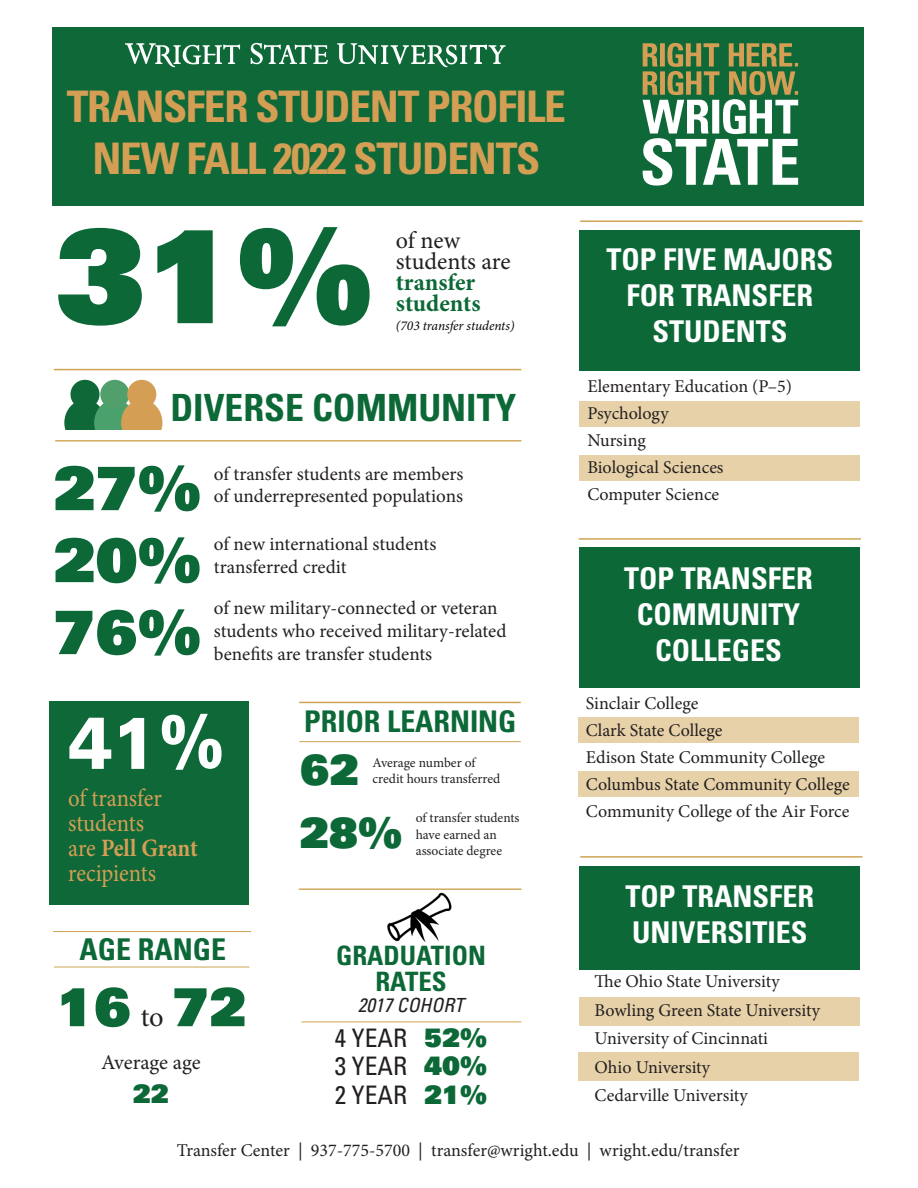
<style>
.page{position:relative;width:918px;height:1188px;background:#fff}
.page>*{position:absolute;margin:0;border:0;box-sizing:border-box;transform-origin:0 0}
.t1{font:128.55px "Univers LT Std X Black";color:#0c6937}
.t2{font:900 73.35px "Univers LT Std";color:#fff;scale:.91 1}
.t3{font:60px/72px "Univers LT Std X Black";color:#0c6937;text-align:justify}
.t4{font:52.5px "Univers LT Std X Black";color:#0c6937}
.t5{font:700 condensed 43.5px "Univers LT Std";letter-spacing:-.03em;color:#d49f54}
.t6{font:41.7px "Univers LT Std X Black";color:#0c6937}
.t7{font:700 condensed 37.5px "Univers LT Std";color:#0c6937}
.t8{font:700 condensed 30px/36px "Univers LT Std";color:#fff;text-align:center}
.t9{font:700 condensed 30px "Univers LT Std";color:#0c6937}
.t10{font:700 condensed 29.85px "Univers LT Std";color:#0c6937}
.t11{font:28.5px "Minion Pro";color:#231f20}
.t12{font:700 condensed 26.7px/26.4px "Univers LT Std";color:#0c6937;text-align:center}
.t13{font:condensed 25.5px/28.5px "Univers LT Std";color:#231f20;text-align:justify}
.t14{font:25.5px "Univers LT Std X Black";color:#0c6937}
.t15{font:24.9px/24.9px "Minion Pro";color:#d49f54;scale:.91 1}
.t16{font:24px/21px "Minion Pro";letter-spacing:-.005em;color:#231f20}
.t17{font:21px "Minion Pro";letter-spacing:-.005em;color:#231f20}
.t18{font:italic condensed 19.5px "Univers LT Std";color:#231f20}
.t19{font:19.05px/23px "Minion Pro";color:#231f20}
.t20{font:18px/27px "Minion Pro";color:#231f20}
.t21{font:13.5px/16.5px "Minion Pro";color:#231f20}
.t22{font:italic 13.5px "Minion Pro";letter-spacing:-.005em;color:#050503}
.s1{font-weight:700;color:#0c6937}
.s2{font-weight:700}
.s3{font-family:"Univers LT Std X Black";font-stretch:normal;color:#0c6937}
</style>
<div class="page">
<div style="left:64px;top:400px;width:42px;height:46px;background:#0f6838;border-radius:50%"></div>
<div style="left:70px;top:380px;width:30px;height:29px;background:#0f6838;border-radius:50%"></div>
<div style="left:54px;top:430px;width:62px;height:18px;background:#fff"></div>
<div style="left:94px;top:400px;width:41px;height:46px;background:#4aa16b;border-radius:50%"></div>
<div style="left:100px;top:380px;width:29px;height:29px;background:#51a06c;border-radius:50%"></div>
<div style="left:121px;top:400px;width:41px;height:46px;background:#d49f54;border-radius:50%"></div>
<div style="left:127px;top:380px;width:29px;height:29px;background:#d49f54;border-radius:50%"></div>
<div style="left:91px;top:430px;width:86px;height:18px;background:#fff"></div>
<div style="left:53px;top:27px;width:811px;height:178px;background:#0f6838"></div>
<hr style="left:54px;top:369px;width:467px;height:1px;background:#cfa452">
<hr style="left:579px;top:538px;width:282px;height:2px;background:#cfa452">
<div style="left:580px;top:548px;width:280px;height:140px;background:#0c6937"></div>
<div style="left:578px;top:717px;width:280px;height:26px;background:#e7d1a8"></div>
<div style="left:578px;top:771px;width:280px;height:26px;background:#e7d1a8"></div>
<hr style="left:580px;top:220px;width:282px;height:2px;background:#cfa452">
<div style="left:580px;top:230px;width:280px;height:141px;background:#0c6937"></div>
<div style="left:580px;top:401px;width:280px;height:26px;background:#e7d1a8"></div>
<div style="left:580px;top:455px;width:280px;height:26px;background:#e7d1a8"></div>
<hr style="left:580px;top:856px;width:282px;height:2px;background:#cfa452">
<div style="left:579px;top:867px;width:281px;height:103px;background:#0c6937"></div>
<div style="left:579px;top:997px;width:280px;height:28px;background:#e7d1a8"></div>
<div style="left:579px;top:1052px;width:280px;height:28px;background:#e7d1a8"></div>
<hr style="left:299px;top:888px;width:222px;height:2px;background:#cfa452">
<hr style="left:302px;top:1022px;width:219px;height:1px;background:#cfa452">
<hr style="left:55px;top:440px;width:466px;height:2px;background:#cfa452">
<hr style="left:299px;top:702px;width:222px;height:1px;background:#cfa452">
<hr style="left:299px;top:741px;width:222px;height:1px;background:#cfa452">
<svg style="left:125px;top:43px;width:381px;height:24px"></svg>
<svg style="left:642px;top:43px;width:156px;height:143px"></svg>
<div style="left:49px;top:702px;width:200px;height:203px;background:#0f6838"></div>
<img style="left:387px;top:893px;width:65px;height:49px">
<hr style="left:53px;top:931px;width:198px;height:1px;background:#cfa452">
<hr style="left:54px;top:967px;width:195px;height:1px;background:#cfa452">
<p class="t5" style="left:67px;top:80px;width:501px">TRANSFER STUDENT PROFILE</p>
<p class="t5" style="left:93px;top:132px;width:449px">NEW FALL 2022 STUDENTS</p>
<p class="t1" style="left:56px;top:192px;width:318px">31%</p>
<p class="t16" style="left:396px;top:229px;width:116px">of new students are <span class="s1">transfer students</span></p>
<p class="t22" style="left:396px;top:316px;width:120px">(703 transfer students)</p>
<p class="t7" style="left:170px;top:385px;width:347px">DIVERSE COMMUNITY</p>
<p class="t3" style="left:53px;top:451px;width:149px">27% 20% 76%</p>
<p class="t19" style="left:214px;top:462px;width:251px">of transfer students are members of underrepresented populations</p>
<p class="t19" style="left:214px;top:532px;width:224px">of new international students transferred credit</p>
<p class="t19" style="left:214px;top:596px;width:294px">of new military-connected or veteran students who received military-related benefits are transfer students</p>
<p class="t2" style="left:68px;top:697px;width:173px">41%</p>
<p class="t15" style="left:68px;top:785px;width:144px">of transfer students<br>are <span class="s2">Pell Grant </span>recipients</p>
<p class="t9" style="left:79px;top:931px;width:148px">AGE RANGE</p>
<p class="t4" style="left:57px;top:973px;width:191px">16 72</p>
<p class="t17" style="left:101px;top:1048px;width:101px">Average age</p>
<p class="t14" style="left:133px;top:1077px;width:37px">22</p>
<p class="t11" style="left:141px;top:998px;width:25px">to</p>
<p class="t10" style="left:304px;top:703px;width:214px">PRIOR LEARNING</p>
<p class="t21" style="left:373px;top:754px;width:104px">Average number of</p>
<p class="t6" style="left:300px;top:743px;width:60px">62</p>
<p class="t21" style="left:373px;top:771px;width:129px">credit hours transferred</p>
<p class="t6" style="left:299px;top:806px;width:104px">28%</p>
<p class="t21" style="left:416px;top:810px;width:105px">of transfer students have earned an associate degree</p>
<p class="t12" style="left:336px;top:942px;width:151px">GRADUATION<br>RATES</p>
<p class="t18" style="left:358px;top:993px;width:108px">2017 COHORT</p>
<p class="t13" style="left:335px;top:1023px;width:154px">4 YEAR <span class="s3">52% </span>3 YEAR <span class="s3">40% </span>2 YEAR <span class="s3">21%</span></p>
<p class="t8" style="left:607px;top:241px;width:228px">TOP FIVE MAJORS<br>FOR TRANSFER<br>STUDENTS</p>
<p class="t20" style="left:587px;top:372px;width:206px">Elementary Education (P–5)</p>
<p class="t20" style="left:587px;top:399px;width:138px">Psychology<br>Nursing<br>Biological Sciences<br>Computer Science</p>
<p class="t8" style="left:624px;top:560px;width:190px">TOP TRANSFER<br>COMMUNITY</p>
<p class="t8" style="left:655px;top:632px;width:128px">COLLEGES</p>
<p class="t20" style="left:586px;top:690px;width:265px">Sinclair College<br>Clark State College<br>Edison State Community College<br>Columbus State Community College</p>
<p class="t20" style="left:586px;top:798px;width:265px">Community College of the Air Force</p>
<p class="t8" style="left:626px;top:878px;width:190px;text-align:left">TOP TRANSFER<br>UNIVERSITIES</p>
<p class="t20" style="left:595px;top:967px;width:227px;line-height:28.5px">The Ohio State University<br>Bowling Green State University</p>
<p class="t20" style="left:595px;top:1025px;width:175px">University of Cincinnati</p>
<p class="t20" style="left:595px;top:1053px;width:155px;line-height:28.5px">Ohio University<br>Cedarville University</p>
<p class="t20" style="left:177px;top:1137px;width:564px">Transfer Center | 937-775-5700 | transfer@wright.edu | wright.edu/transfer</p>
</div>
